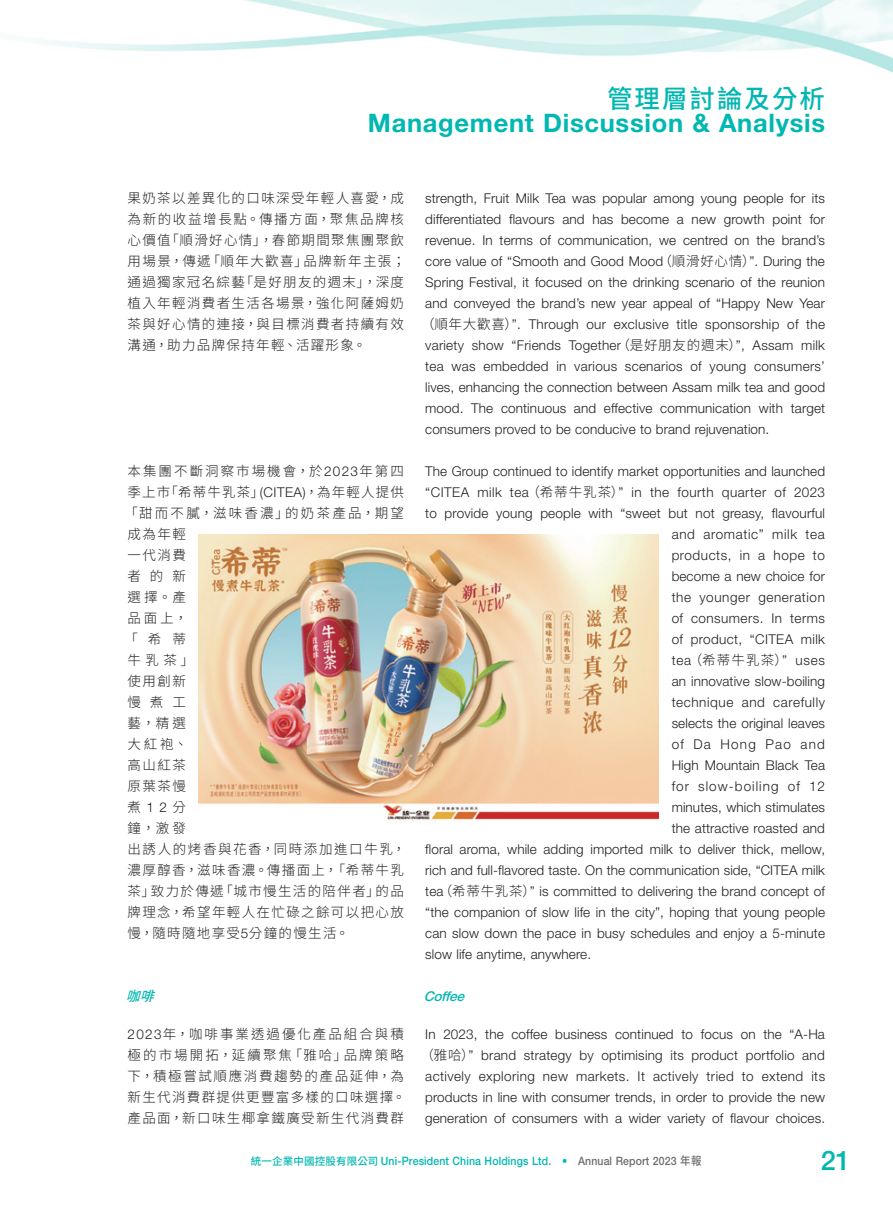
<style>
.page{position:relative;width:893px;height:1212px;background:#fff}
.page>*{position:absolute;margin:0;border:0;box-sizing:border-box;transform-origin:0 0}
.t1{font:500 27px "Helvetica Neue LT Std";color:#00b7b2}
.t2{font:700 25.5px "Helvetica Neue LT Std";letter-spacing:.03em;color:#00b7b2}
.t3{font:500 25.5px "Source Han Sans TC";letter-spacing:.08em;color:#00b7b2}
.Body_Text{font:300 13.5px/21px "Helvetica Neue LT Std";letter-spacing:.01em;color:#231f20;text-align:justify}
.C_Body_Text{font:300 13.5px/21px "Source Han Sans TC";letter-spacing:.1em;color:#231f20}
.C_Body_Text-2{font:300 13.5px/21px "Source Han Sans TC";letter-spacing:.12em;color:#231f20}
.Body_Text-2{font:300 13.5px "Helvetica Neue LT Std";letter-spacing:.035em;color:#231f20}
.Body_Text-3{font:300 13.5px "Helvetica Neue LT Std";letter-spacing:.045em;color:#231f20}
.Body_Text-4{font:300 13.5px "Helvetica Neue LT Std";letter-spacing:.05em;color:#231f20}
.Body_Text-5{font:300 13.5px "Helvetica Neue LT Std";letter-spacing:.075em;color:#231f20}
.Body_Text-6{font:300 13.5px "Helvetica Neue LT Std";letter-spacing:.04em;color:#231f20}
.Body_Text-7{font:300 13.5px "Helvetica Neue LT Std";letter-spacing:.09em;color:#231f20}
.Heading_3{font:italic 500 13.5px "Helvetica Neue LT Std";color:#00b7b2}
.C_Heading_3{font:italic 500 13.5px "Source Han Sans TC";color:#00b7b2}
.t4{font:500 11.55px "Helvetica Neue LT Std";letter-spacing:.015em;color:#00b7b2;scale:.91 1}
.s1{font-family:"Helvetica Neue LT Std"}
.s2{font-family:"Source Han Sans TC"}
.s3{font-family:"Source Han Sans TC";font-size:10.5px}
.s4{color:#6c6d70}
.s5{font-family:"Source Han Sans TC";color:#6c6d70}
</style>
<div class="page">
<img style="left:39px;top:0;width:854px;height:804px">
<img style="left:199px;top:535px;width:460px;height:287px">
<h2 class="t3" style="left:607px;top:84px;width:219px">管理層討論及分析</h2>
<h2 class="t2" style="left:368px;top:107px;width:459px">Management Discussion &amp; Analysis</h2>
<p class="C_Body_Text" style="left:128px;top:188px;width:280px">果奶茶以差異化的口味深受年輕人喜愛，成為新的收益增長點。傳播方面，聚焦品牌核心價值「順滑好心情」，春節期間聚焦團聚飲用場景，傳遞「順年大歡喜」品牌新年主張；通過獨家冠名綜藝「是好朋友的週末」，深度植入年輕消費者生活各場景，強化阿薩姆奶茶與好心情的連接，與目標消費者持續有效溝通，助力品牌保持年輕、活躍形象。</p>
<p class="C_Body_Text" style="left:124px;top:461px;width:283px">本集團不斷洞察市場機會，於<span class="s1">2023</span>年第四季上市「希蒂牛乳茶」<span class="s1">(CITEA)</span>，為年輕人提供「甜而不膩，滋味香濃」的奶茶產品，期望成為年輕<br>一代消費<br>者的新<br>選擇。產<br>品面上，<br>「希蒂<br>牛乳茶」<br>使用創新<br>慢煮工<br>藝，精選<br>大紅袍、<br>高山紅茶<br>原葉茶慢<br>煮<span class="s1">12</span>分<br>鐘，激發<br>出誘人的烤香與花香，同時添加進口牛乳，濃厚醇香，滋味香濃。傳播面上，「希蒂牛乳茶」致力於傳遞「城市慢生活的陪伴者」的品牌理念，希望年輕人在忙碌之餘可以把心放慢，隨時隨地享受<span class="s1">5</span>分鐘的慢生活。</p>
<p class="C_Heading_3" style="left:126px;top:989px;width:39px">咖啡</p>
<p class="C_Body_Text-2" style="left:128px;top:1024px;width:280px"><span class="s1">2023</span>年，咖啡事業透過優化產品組合與積極的市場開拓，延續聚焦「雅哈」品牌策略下，積極嘗試順應消費趨勢的產品延伸，為新生代消費群提供更豐富多樣的口味選擇。產品面，新口味生椰拿鐵廣受新生代消費群</p>
<p class="Body_Text" style="left:421px;top:188px;width:405px">strength, Fruit Milk Tea was popular among young people for its differentiated flavours and has become a new growth point for revenue. In terms of communication, we centred on the brand’s core value of “Smooth and Good Mood<span class="s2">（順滑好心情）</span>”. During the Spring Festival, it focused on the drinking scenario of the reunion and conveyed the brand’s new year appeal of “Happy New Year<span class="s2">（順年大歡喜）</span>”. Through our exclusive title sponsorship of the variety show “Friends Together<span class="s2">（是好朋友的週末）</span>”, Assam milk tea was embedded in various scenarios of young consumers’ lives, enhancing the connection between Assam milk tea and good mood. The continuous and effective communication with target consumers proved to be conducive to brand rejuvenation.</p>
<p class="Body_Text" style="left:425px;top:461px;width:401px">The Group continued to identify market opportunities and launched</p>
<p class="Body_Text-2" style="left:425px;top:484px;width:401px">“CITEA milk tea<span class="s2">（希蒂牛乳茶）</span>” in the fourth quarter of 2023</p>
<p class="Body_Text" style="left:425px;top:503px;width:401px">to provide young people with “sweet but not greasy, flavourful</p>
<p class="Body_Text-4" style="left:672px;top:526px;width:155px">and aromatic” milk tea</p>
<p class="Body_Text-6" style="left:672px;top:547px;width:155px">products, in a hope to</p>
<p class="Body_Text" style="left:672px;top:566px;width:155px">become a new choice for</p>
<p class="Body_Text-3" style="left:672px;top:589px;width:155px">the younger generation</p>
<p class="Body_Text-2" style="left:672px;top:610px;width:155px">of consumers. In terms</p>
<p class="Body_Text" style="left:672px;top:629px;width:155px">of product, “CITEA milk</p>
<p class="Body_Text" style="left:672px;top:650px;width:155px">tea<span class="s2">（希蒂牛乳茶）</span>” uses</p>
<p class="Body_Text" style="left:672px;top:671px;width:155px">an innovative slow-boiling</p>
<p class="Body_Text-3" style="left:672px;top:694px;width:155px">technique and carefully</p>
<p class="Body_Text" style="left:672px;top:713px;width:155px">selects the original leaves</p>
<p class="Body_Text-7" style="left:672px;top:736px;width:155px">of Da Hong Pao and</p>
<p class="Body_Text" style="left:672px;top:755px;width:155px">High Mountain Black Tea</p>
<p class="Body_Text-5" style="left:672px;top:778px;width:155px">for slow-boiling of 12</p>
<p class="Body_Text" style="left:672px;top:797px;width:155px">minutes, which stimulates</p>
<p class="Body_Text" style="left:672px;top:818px;width:155px">the attractive roasted and</p>
<p class="Body_Text" style="left:425px;top:839px;width:401px">floral aroma, while adding imported milk to deliver thick, mellow,</p>
<p class="Body_Text" style="left:425px;top:860px;width:401px">rich and full-flavored taste. On the communication side, “CITEA milk</p>
<p class="Body_Text" style="left:425px;top:881px;width:401px">tea<span class="s2">（希蒂牛乳茶）</span>” is committed to delivering the brand concept of</p>
<p class="Body_Text" style="left:425px;top:902px;width:401px">“the companion of slow life in the city”, hoping that young people</p>
<p class="Body_Text" style="left:425px;top:923px;width:401px">can slow down the pace in busy schedules and enjoy a 5-minute</p>
<p class="Body_Text" style="left:425px;top:944px;width:167px">slow life anytime, anywhere.</p>
<p class="Heading_3" style="left:424px;top:988px;width:46px">Coffee</p>
<p class="Body_Text" style="left:421px;top:1024px;width:406px;text-align:center">In 2023, the coffee business continued to focus on the “A-Ha<span class="s2">（雅哈）</span>” brand strategy by optimising its product portfolio and actively exploring new markets. It actively tried to extend its products in line with consumer trends, in order to provide the new generation of consumers with a wider variety of flavour choices.</p>
<p class="t4" style="left:251px;top:1154px;width:497px"><span class="s3">統一企業中國控股有限公司</span> Uni-President China Holdings Ltd. • <span class="s4">Annual Report 2023</span> <span class="s5">年報</span></p>
<h1 class="t1" style="left:821px;top:1144px;width:31px">21</h1>
</div>
